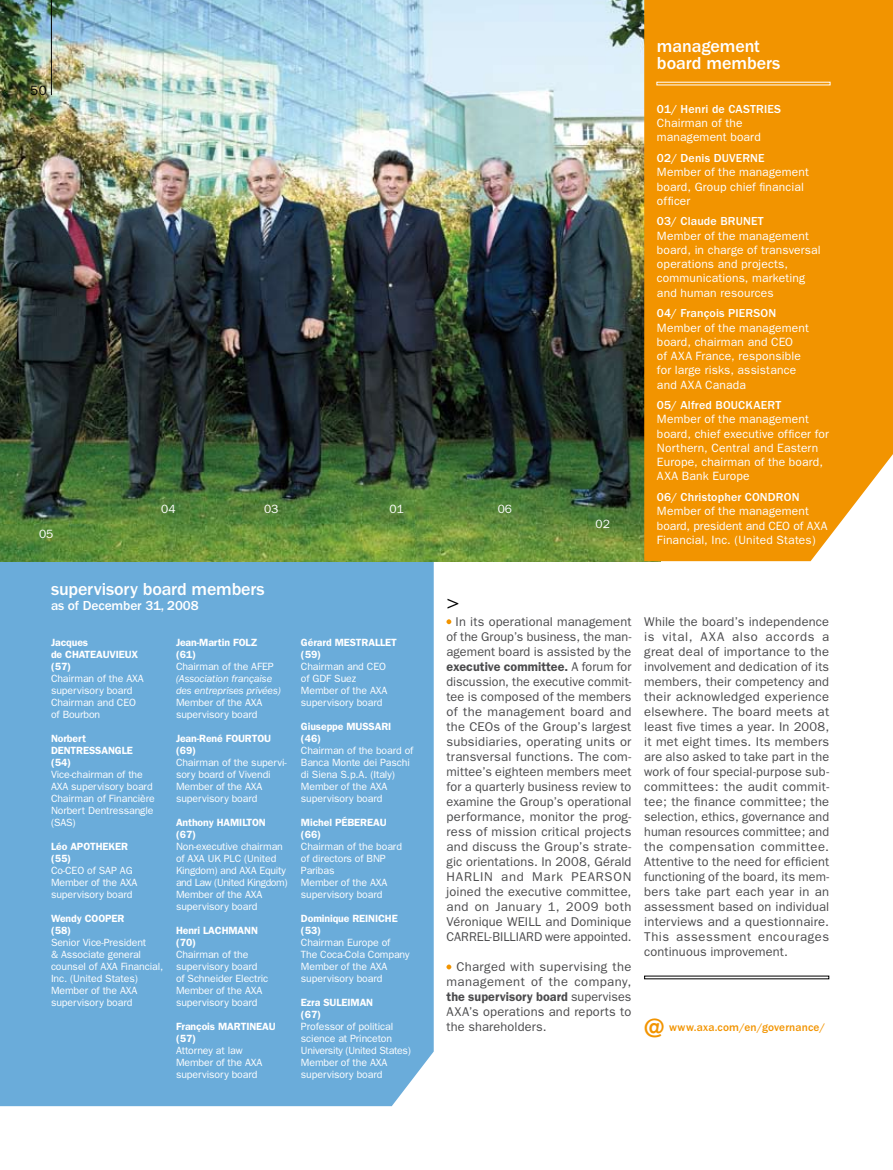
<style>
.page{position:relative;width:893px;height:1170px;background:#fff}
.page>*{position:absolute;margin:0;border:0;box-sizing:border-box;transform-origin:0 0}
.t1{font:italic 500 27.15px "Franklin Gothic";color:#f29400}
.t2{font:22.05px "Franklin Gothic";color:#000}
.t3{font:500 18px/16.5px "Franklin Gothic";letter-spacing:-.01em;color:#fff}
.t4{font:500 13.5px "Franklin Gothic";letter-spacing:-.01em;color:#fff}
.t5{font:13.5px "Franklin Gothic";color:#000}
.t6{font:12.75px/15px "Franklin Gothic";letter-spacing:.015em;color:#4b4b4d;text-align:justify}
.t7{font:12px/14.2px "Franklin Gothic";letter-spacing:.015em;color:#fff}
.t8{font:500 12px "Franklin Gothic";letter-spacing:.015em;color:#fff}
.t9{font:500 11.4px "Franklin Gothic";letter-spacing:.01em;color:#f29400}
.t10{font:10.5px/12px "Franklin Gothic";letter-spacing:-.01em;color:#fff}
.t11{font:600 10.5px/12px "Franklin Gothic";letter-spacing:-.01em;color:#fff}
.t12{font:italic 10.5px/12px "Franklin Gothic";letter-spacing:-.01em;color:#fff}
.s1{font-weight:600}
</style>
<div class="page">
<div style="left:0;top:561px;width:434px;height:545px;background:#6aacda"></div>
<img style="left:0;top:0;width:644px;height:561px">
<svg style="left:446px;top:619px;width:5px;height:5px"></svg>
<svg style="left:446px;top:964px;width:5px;height:5px"></svg>
<div style="left:644px;top:0;width:249px;height:561px;background:#f29400"></div>
<hr style="left:51px;top:0;width:1px;height:95px;background:#000">
<p class="t5" style="left:30px;top:83px;width:18px">50</p>
<p class="t7" style="left:39px;top:527px;width:16px">05</p>
<p class="t7" style="left:161px;top:502px;width:16px">04</p>
<p class="t7" style="left:264px;top:502px;width:16px">03</p>
<p class="t7" style="left:389px;top:502px;width:16px">01</p>
<p class="t7" style="left:498px;top:502px;width:16px">06</p>
<p class="t7" style="left:595px;top:516px;width:16px">02</p>
<h3 class="t3" style="left:657px;top:38px;width:125px">management board members</h3>
<p class="t8" style="left:657px;top:102px;width:86px">01/ Henri de Castries</p>
<p class="t7" style="left:657px;top:116px;width:105px">Chairman of the management board</p>
<p class="t8" style="left:657px;top:151px;width:73px">02/ Denis Duverne</p>
<p class="t7" style="left:657px;top:165px;width:153px">Member of the management board, Group chief financial officer</p>
<p class="t8" style="left:657px;top:215px;width:79px">03/ Claude Brunet</p>
<p class="t7" style="left:657px;top:228px;width:165px">Member of the management board, in charge of transversal operations and projects, communications, marketing and human resources</p>
<p class="t8" style="left:657px;top:306px;width:86px">04/ François Pierson</p>
<p class="t7" style="left:657px;top:320px;width:153px">Member of the management board, chairman and CEO<br>of AXA France, responsible for large risks, assistance and AXA Canada</p>
<p class="t8" style="left:657px;top:398px;width:75px">05/ Alfred Bouckaert</p>
<p class="t7" style="left:657px;top:412px;width:173px">Member of the management board, chief executive officer for<br>Northern, Central and Eastern<br>Europe, chairman of the board,<br>AXA Bank Europe</p>
<p class="t8" style="left:657px;top:490px;width:104px">06/ Christopher Condron</p>
<p class="t7" style="left:657px;top:504px;width:172px">Member of the management board, president and CEO of AXA<br>Financial, Inc. (United States)</p>
<h3 class="t3" style="left:51px;top:581px;width:215px">supervisory board members</h3>
<p class="t4" style="left:51px;top:598px;width:149px">as of December 31, 2008</p>
<h2 class="t2" style="left:446px;top:589px;width:15px">&gt;</h2>
<p class="t11" style="left:51px;top:636px;width:89px">Jacques<br>de CHATEAUVI EUX (57)</p>
<p class="t10" style="left:51px;top:672px;width:94px">Chairman of the AXA supervisory board<br>Chairman and CEO of Bourbon</p>
<p class="t11" style="left:51px;top:732px;width:83px">Norbert<br>DENTRESSANGLE (54)</p>
<p class="t10" style="left:51px;top:768px;width:105px">Vice-chairman of the<br>AXA supervisory board<br>Chairman of Financière<br>Norbert Dentressangle (SAS)</p>
<p class="t11" style="left:51px;top:840px;width:79px">Léo APOTHEKER (55)</p>
<p class="t10" style="left:51px;top:864px;width:88px">Co-CEO of SAP AG<br>Member of the AXA supervisory board</p>
<p class="t11" style="left:51px;top:912px;width:75px">Wendy COOPER (58)</p>
<p class="t10" style="left:51px;top:936px;width:114px">Senior Vice-President<br>&amp; Associate general counsel of AXA Financial,<br>Inc. (United States)<br>Member of the AXA supervisory board</p>
<p class="t11" style="left:176px;top:636px;width:83px">Jean-Martin FOLZ (61)</p>
<p class="t10" style="left:176px;top:660px;width:99px">Chairman of the AFEP</p>
<p class="t12" style="left:176px;top:672px;width:106px">(Association française des entreprises privées)</p>
<p class="t10" style="left:176px;top:696px;width:88px">Member of the AXA supervisory board</p>
<p class="t11" style="left:176px;top:732px;width:97px">Jean-René FOURTOU (69)</p>
<p class="t10" style="left:176px;top:756px;width:112px">Chairman of the supervi&shy;sory board of Vivendi<br>Member of the AXA supervisory board</p>
<p class="t11" style="left:176px;top:816px;width:90px">Anthony HAMILTON (67)</p>
<p class="t10" style="left:176px;top:840px;width:113px">Non-executive chairman of AXA UK PLC (United<br>Kingdom) and AXA Equity and Law (United Kingdom)<br>Member of the AXA supervisory board</p>
<p class="t11" style="left:176px;top:924px;width:76px">Henri LACHMANN (70)</p>
<p class="t10" style="left:176px;top:948px;width:94px">Chairman of the supervisory board of Schneider Electric<br>Member of the AXA supervisory board</p>
<p class="t11" style="left:176px;top:1020px;width:101px">François MARTIN EAU (57)</p>
<p class="t10" style="left:176px;top:1044px;width:88px">Attorney at law<br>Member of the AXA supervisory board</p>
<p class="t11" style="left:301px;top:636px;width:97px">Gérard MESTRALLET (59)</p>
<p class="t10" style="left:301px;top:660px;width:88px">Chairman and CEO of GDF Suez<br>Member of the AXA supervisory board</p>
<p class="t11" style="left:301px;top:720px;width:90px">Giuseppe MUSSARI (46)</p>
<p class="t10" style="left:301px;top:744px;width:114px">Chairman of the board of<br>Banca Monte dei Paschi di Siena S.p.A. (Italy)<br>Member of the AXA supervisory board</p>
<p class="t11" style="left:301px;top:816px;width:87px">Michel PÉBEREAU (66)</p>
<p class="t10" style="left:301px;top:840px;width:103px">Chairman of the board of directors of BNP<br>Paribas<br>Member of the AXA supervisory board</p>
<p class="t11" style="left:301px;top:912px;width:98px">Dominique REINICHE (53)</p>
<p class="t10" style="left:301px;top:936px;width:110px">Chairman Europe of<br>The Coca-Cola Company<br>Member of the AXA supervisory board</p>
<p class="t11" style="left:301px;top:996px;width:72px">Ezra SULEIMAN (67)</p>
<p class="t10" style="left:301px;top:1020px;width:111px">Professor of political science at Princeton<br>University (United States)<br>Member of the AXA supervisory board</p>
<p class="t6" style="left:446px;top:614px;width:186px;text-indent:9px">In its operational management of the Group’s business, the man&shy;agement board is assisted by the <span class="s1">executive committee.</span> A forum for discussion, the executive commit&shy;tee is composed of the members of the management board and the CEOs of the Group’s largest subsidiaries, operating units or transversal functions. The com&shy;mittee’s eighteen members meet for a quarterly business review to examine the Group’s operational performance, monitor the prog&shy;ress of mission critical projects and discuss the Group’s strate&shy;gic orientations. In 2008, Gérald HARLIN and Mark PEARSON joined the executive committee, and on January 1, 2009 both Véronique WEILL and Dominique CARREL-BILLIARD were appointed.</p>
<p class="t6" style="left:446px;top:959px;width:186px;text-indent:10px">Charged with supervising the management of the company, <span class="s1">the supervisory board</span> supervises AXA’s operations and reports to the shareholders.</p>
<p class="t6" style="left:644px;top:614px;width:186px">While the board’s independence is vital, AXA also accords a great deal of importance to the involvement and dedication of its members, their competency and their acknowledged experience elsewhere. The board meets at least five times a year. In 2008, it met eight times. Its members are also asked to take part in the work of four special-purpose sub&shy;committees: the audit commit&shy;tee; the finance committee; the selection, ethics, governance and human resources committee; and the compensation committee.<br>Attentive to the need for efficient functioning of the board, its mem&shy;bers take part each year in an assessment based on individual interviews and a questionnaire.<br>This assessment encourages continuous improvement.</p>
<h1 class="t1" style="left:644px;top:1012px;width:21px">@</h1>
<p class="t9" style="left:669px;top:1020px;width:157px">www.axa.com/en/governance/</p>
</div>
